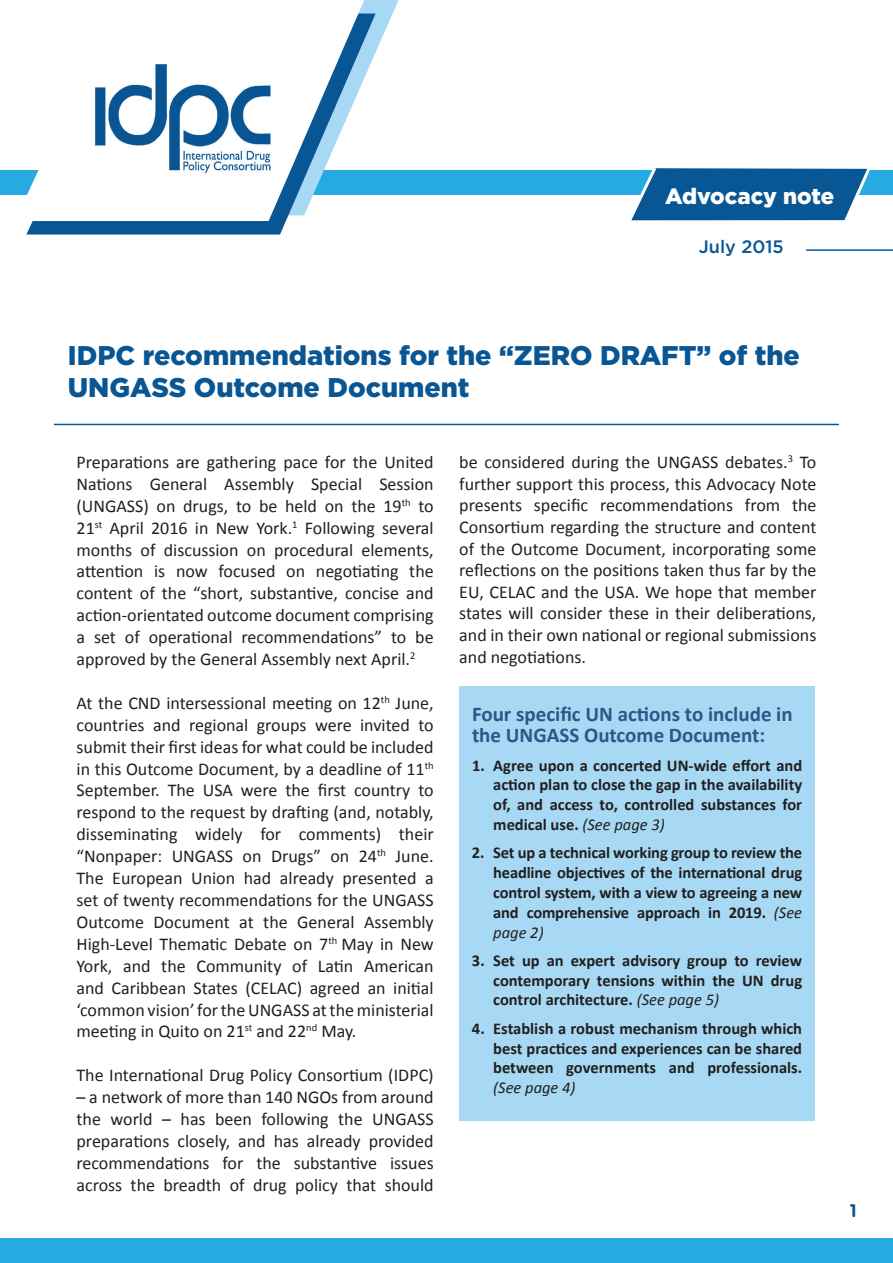
<style>
.page{position:relative;width:893px;height:1263px;background:#fff}
.page>*{position:absolute;margin:0;border:0;box-sizing:border-box;transform-origin:0 0}
.t1{font:900 27px/32.4px "Gotham";color:#095694}
.t2{font:900 22.2px "Gotham";letter-spacing:-.005em;color:#fff}
.t3{font:700 21px/21px "Calibri";color:#305587}
.t4{font:18px/21.9px "Calibri";color:#231f20;text-align:justify}
.t5{font:500 18px "Gotham";color:#095694}
.t6{font:700 18px "VAG Rounded LT Pro";color:#095694}
.t7{font:700 16.5px/19.8px "Calibri";color:#231f20;text-align:justify}
.t8{font:italic 16.5px "Calibri";color:#231f20}
.s1{font-weight:400;font-style:italic}
</style>
<div class="page">
<div style="left:0;top:1238px;width:893px;height:25px;background:#26aae1"></div>
<div style="left:0;top:170px;width:893px;height:24px;background:#26aae1"></div>
<hr style="left:54px;top:424px;width:785px;height:1px;background:#095694">
<div style="left:459px;top:687px;width:356px;height:434px;background:#a7d9f4"></div>
<hr style="left:806px;top:249px;width:87px;height:2px;background:#095694">
<svg style="left:364px;top:0;width:35px;height:195px"></svg>
<svg style="left:26px;top:14px;width:350px;height:221px"></svg>
<svg style="left:15px;top:1px;width:349px;height:220px"></svg>
<img style="left:83px;top:54px;width:196px;height:131px">
<svg style="left:624px;top:168px;width:249px;height:53px;background:#266da4"></svg>
<p class="t2" style="left:665px;top:181px;width:171px">Advocacy note</p>
<p class="t5" style="left:699px;top:234px;width:86px">July 2015</p>
<h1 class="t1" style="left:68px;top:339px;width:733px">IDPC recommendations for the “ZERO DRAFT” of the<br>UNGASS Outcome Document</h1>
<p class="t4" style="left:77px;top:451px;width:359px">Preparations are gathering pace for the United Nations General Assembly Special Session (UNGASS) on drugs, to be held on the 19<sup>th</sup> to 21<sup>st</sup> April 2016 in New York.<sup>1</sup> Following several months of discussion on procedural elements, attention is now focused on negotiating the content of the “short, substantive, concise and action-orientated outcome document comprising a set of operational recommendations” to be approved by the General Assembly next April.<sup>2</sup></p>
<p class="t4" style="left:77px;top:692px;width:359px">At the CND intersessional meeting on 12<sup>th</sup> June, countries and regional groups were invited to submit their first ideas for what could be included in this Outcome Document, by a deadline of 11<sup>th </sup>September. The USA were the first country to respond to the request by drafting (and, notably, disseminating widely for comments) their “Nonpaper: UNGASS on Drugs” on 24<sup>th</sup> June.<br>The European Union had already presented a set of twenty recommendations for the UNGASS Outcome Document at the General Assembly High-Level Thematic Debate on 7<sup>th</sup> May in New York, and the Community of Latin American and Caribbean States (CELAC) agreed an initial ‘common vision’ for the UNGASS at the ministerial meeting in Quito on 21<sup>st</sup> and 22<sup>nd</sup> May.</p>
<p class="t4" style="left:77px;top:1064px;width:359px">The International Drug Policy Consortium (IDPC)</p>
<p class="t4" style="left:77px;top:1086px;width:359px">– a network of more than 140 NGOs from around the world – has been following the UNGASS preparations closely, and has already provided recommendations for the substantive issues across the breadth of drug policy that should</p>
<p class="t4" style="left:459px;top:451px;width:359px">be considered during the UNGASS debates.<sup>3</sup> To further support this process, this Advocacy Note presents specific recommendations from the Consortium regarding the structure and content of the Outcome Document, incorporating some reflections on the positions taken thus far by the EU, CELAC and the USA. We hope that member states will consider these in their deliberations, and in their own national or regional submissions and negotiations.</p>
<p class="t3" style="left:472px;top:704px;width:322px">Four specific UN actions to include in the UNGASS Outcome Document:</p>
<p class="t7" style="left:493px;top:755px;width:310px;text-indent:-21px">1. Agree upon a concerted UN-wide effort and action plan to close the gap in the availability of, and access to, controlled substances for medical use. <span class="s1">(See page 3)</span></p>
<p class="t7" style="left:493px;top:843px;width:310px;text-indent:-21px">2. Set up a technical working group to review the headline objectives of the international drug control system, with a view to agreeing a new and comprehensive approach in 2019. <span class="s1">(See page 2)</span></p>
<p class="t7" style="left:493px;top:950px;width:310px;text-indent:-21px">3. Set up an expert advisory group to review contemporary tensions within the UN drug control architecture. <span class="s1">(See page 5)</span></p>
<p class="t7" style="left:493px;top:1018px;width:310px;text-indent:-21px">4. Establish a robust mechanism through which best practices and experiences can be shared between governments and professionals.</p>
<p class="t8" style="left:493px;top:1076px;width:84px">(See page 4)</p>
<p class="t6" style="left:850px;top:1199px;width:8px">1</p>
</div>
